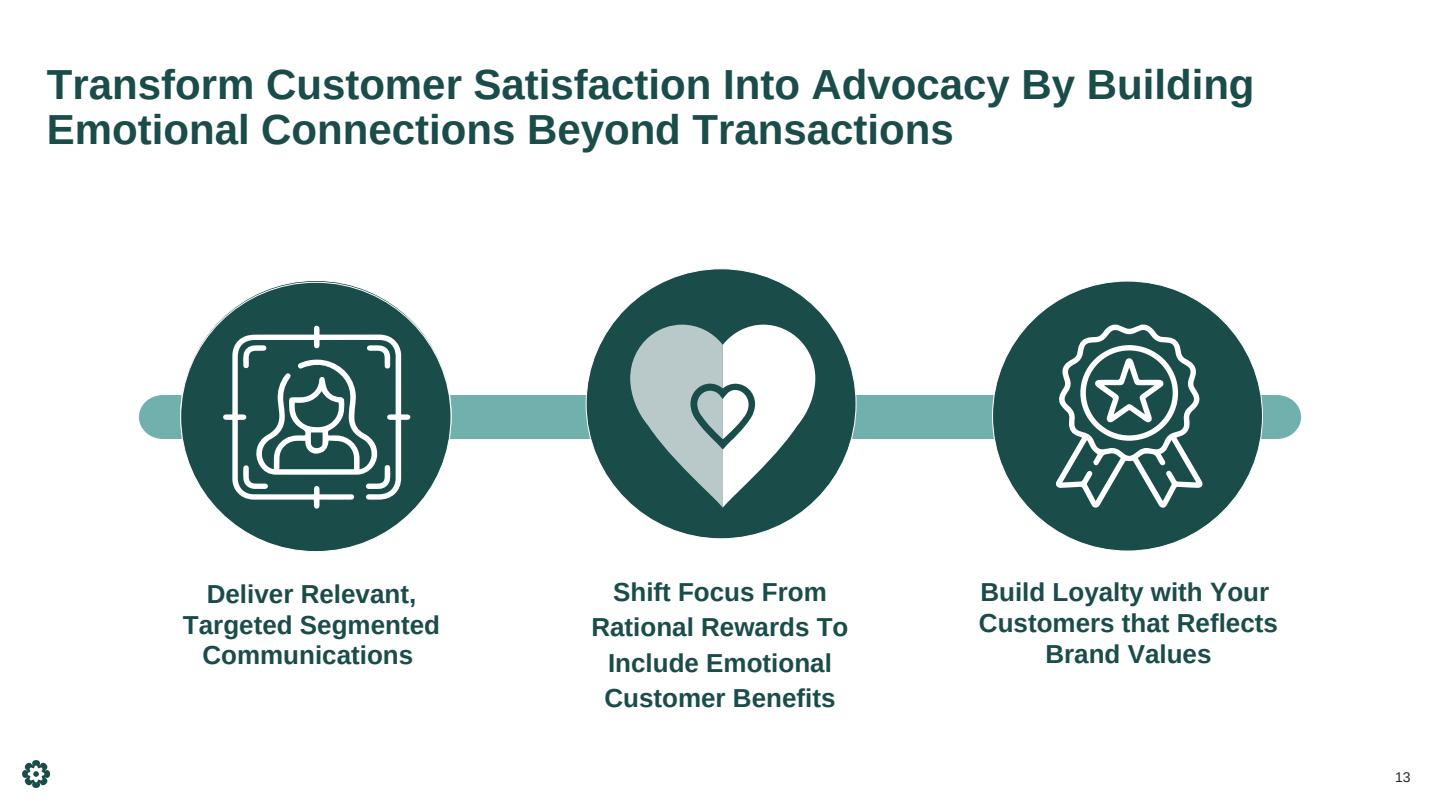
<style>
.page{position:relative;width:1440px;height:810px;background:#fff}
.page>*{position:absolute;margin:0;border:0;box-sizing:border-box;transform-origin:0 0}
.t1{font:700 42px/45px "Arimo";color:#1a4c49}
.t2{font:700 26px/30.8px "Arimo";color:#1a4c49;text-align:center}
.t3{font:14px "Arimo";color:#292929}
</style>
<div class="page">
<img style="left:22px;top:761px;width:27px;height:27px">
<svg style="left:138px;top:390px;width:1164px;height:54px;fill:#71b1ad"></svg>
<div style="left:181px;top:282px;width:270px;height:270px;background:#1a4c49;border-radius:50%"></div>
<div style="left:586px;top:269px;width:270px;height:270px;background:#1a4c49;border-radius:50%"></div>
<div style="left:993px;top:281px;width:269px;height:270px;background:#1a4c49;border-radius:50%"></div>
<svg style="left:223px;top:326px;width:187px;height:183px"></svg>
<svg style="left:1056px;top:325px;width:146px;height:183px"></svg>
<svg style="left:630px;top:325px;width:185px;height:183px"></svg>
<p class="t1" style="left:47px;top:62px;width:1209px">Transform Customer Satisfaction Into Advocacy By Building<br>Emotional Connections Beyond Transactions</p>
<p class="t2" style="left:183px;top:579px;width:259px">Deliver Relevant,<br>Targeted Segmented<br>Communications</p>
<p class="t2" style="left:591px;top:574px;width:259px;line-height:35.2px">Shift Focus From<br>Rational Rewards To<br>Include Emotional<br>Customer Benefits</p>
<p class="t2" style="left:980px;top:577px;width:290px">Build Loyalty with Your</p>
<p class="t2" style="left:979px;top:608px;width:300px">Customers that Reflects<br>Brand Values</p>
<p class="t3" style="left:1395px;top:769px;width:17px">13</p>
</div>
